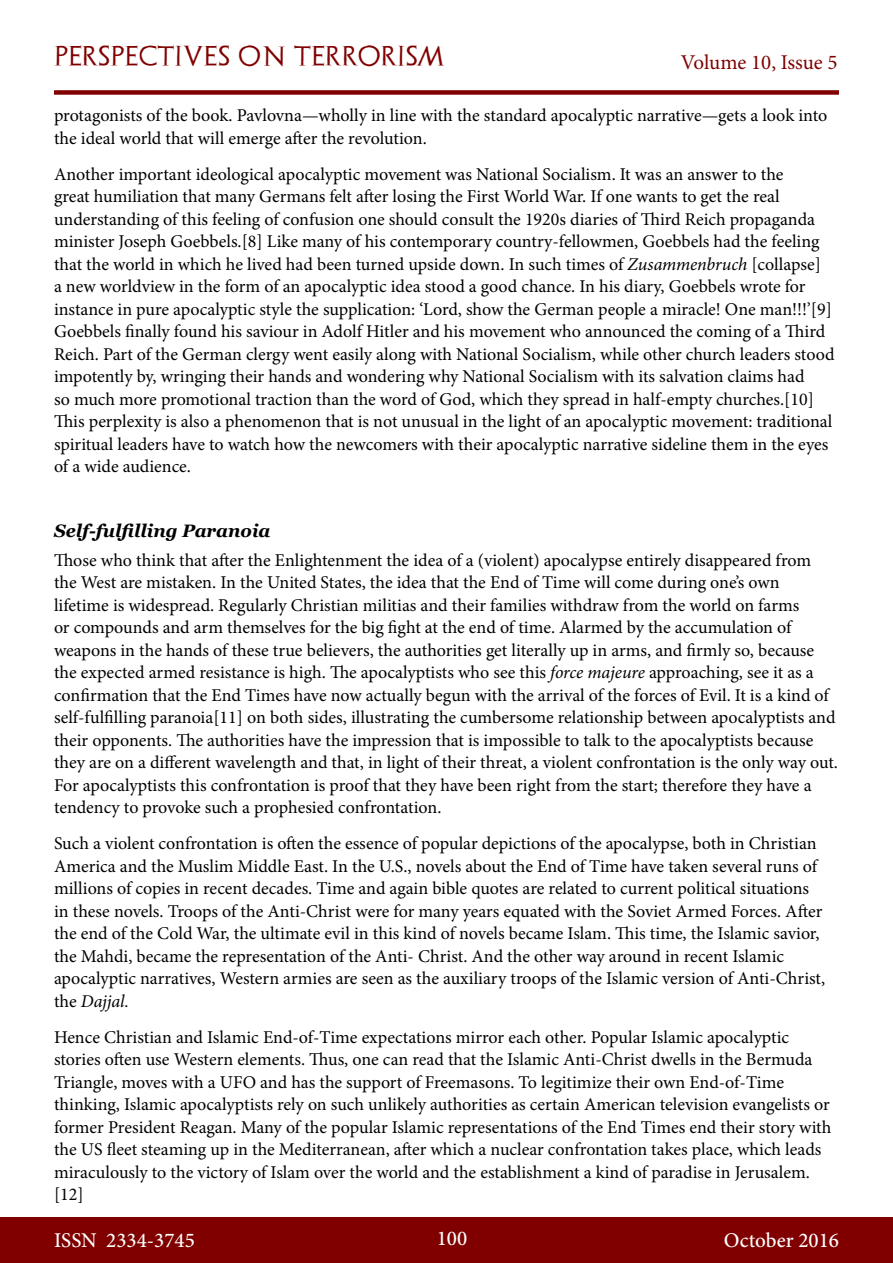
<style>
.page{position:relative;width:893px;height:1263px;background:#fff}
.page>*{position:absolute;margin:0;border:0;box-sizing:border-box;transform-origin:0 0}
.t1{font:500 21px "Minion Pro";color:#fff}
.t2{font:21px "Archeologicaps";letter-spacing:.045em;color:#800000}
.t3{font:21px "Minion Pro";letter-spacing:-.005em;color:#800000}
.t4{font:18px/22.5px "Minion Pro";color:#000}
.t5{font:italic 700 18px "Georgia";color:#000}
.s1{font-style:italic}
</style>
<div class="page">
<div style="left:0;top:1217px;width:893px;height:46px;background:#800000"></div>
<div style="left:54px;top:90px;width:785px;height:5px;background:#800000"></div>
<p class="t2" style="left:54px;top:43px;width:392px">PERSPECTIVES ON TERRORISM</p>
<p class="t3" style="left:681px;top:48px;width:158px">Volume 10, Issue 5</p>
<p class="t4" style="left:54px;top:104px;width:775px">protagonists of the book. Pavlovna—wholly in line with the standard apocalyptic narrative—gets a look into the ideal world that will emerge after the revolution.</p>
<p class="t4" style="left:54px;top:163px;width:782px">Another important ideological apocalyptic movement was National Socialism. It was an answer to the<br>great humiliation that many Germans felt after losing the First World War. If one wants to get the real understanding of this feeling of confusion one should consult the 1920s diaries of Third Reich propaganda minister Joseph Goebbels.[8] Like many of his contemporary country-fellowmen, Goebbels had the feeling that the world in which he lived had been turned upside down. In such times of <span class="s1">Zusammenbruch</span> [collapse]<br>a new worldview in the form of an apocalyptic idea stood a good chance. In his diary, Goebbels wrote for instance in pure apocalyptic style the supplication: ‘Lord, show the German people a miracle! One man!!!’[9] Goebbels finally found his saviour in Adolf Hitler and his movement who announced the coming of a Third Reich. Part of the German clergy went easily along with National Socialism, while other church leaders stood impotently by, wringing their hands and wondering why National Socialism with its salvation claims had<br>so much more promotional traction than the word of God, which they spread in half-empty churches.[10] This perplexity is also a phenomenon that is not unusual in the light of an apocalyptic movement: traditional spiritual leaders have to watch how the newcomers with their apocalyptic narrative sideline them in the eyes of a wide audience.</p>
<p class="t5" style="left:54px;top:517px;width:218px">Self-fulfilling Paranoia</p>
<p class="t4" style="left:54px;top:549px;width:785px">Those who think that after the Enlightenment the idea of a (violent) apocalypse entirely disappeared from the West are mistaken. In the United States, the idea that the End of Time will come during one’s own lifetime is widespread. Regularly Christian militias and their families withdraw from the world on farms<br>or compounds and arm themselves for the big fight at the end of time. Alarmed by the accumulation of weapons in the hands of these true believers, the authorities get literally up in arms, and firmly so, because the expected armed resistance is high. The apocalyptists who see this <span class="s1">force majeure</span> approaching, see it as a confirmation that the End Times have now actually begun with the arrival of the forces of Evil. It is a kind of self-fulfilling paranoia[11] on both sides, illustrating the cumbersome relationship between apocalyptists and their opponents. The authorities have the impression that is impossible to talk to the apocalyptists because they are on a different wavelength and that, in light of their threat, a violent confrontation is the only way out.<br>For apocalyptists this confrontation is proof that they have been right from the start; therefore they have a tendency to provoke such a prophesied confrontation.</p>
<p class="t4" style="left:54px;top:832px;width:773px">Such a violent confrontation is often the essence of popular depictions of the apocalypse, both in Christian America and the Muslim Middle East. In the U.S., novels about the End of Time have taken several runs of millions of copies in recent decades. Time and again bible quotes are related to current political situations in these novels. Troops of the Anti-Christ were for many years equated with the Soviet Armed Forces. After the end of the Cold War, the ultimate evil in this kind of novels became Islam. This time, the Islamic savior, the Mahdi, became the representation of the Anti- Christ. And the other way around in recent Islamic apocalyptic narratives, Western armies are seen as the auxiliary troops of the Islamic version of Anti-Christ, the <span class="s1">Dajjal.</span></p>
<p class="t4" style="left:54px;top:1026px;width:779px">Hence Christian and Islamic End-of-Time expectations mirror each other. Popular Islamic apocalyptic stories often use Western elements. Thus, one can read that the Islamic Anti-Christ dwells in the Bermuda Triangle, moves with a UFO and has the support of Freemasons. To legitimize their own End-of-Time thinking, Islamic apocalyptists rely on such unlikely authorities as certain American television evangelists or former President Reagan. Many of the popular Islamic representations of the End Times end their story with the US fleet steaming up in the Mediterranean, after which a nuclear confrontation takes place, which leads miraculously to the victory of Islam over the world and the establishment a kind of paradise in Jerusalem. [12]</p>
<p class="t1" style="left:54px;top:1226px;width:142px">ISSN 2334-3745</p>
<p class="t1" style="left:437px;top:1224px;width:32px">100</p>
<p class="t1" style="left:724px;top:1226px;width:117px">October 2016</p>
</div>
